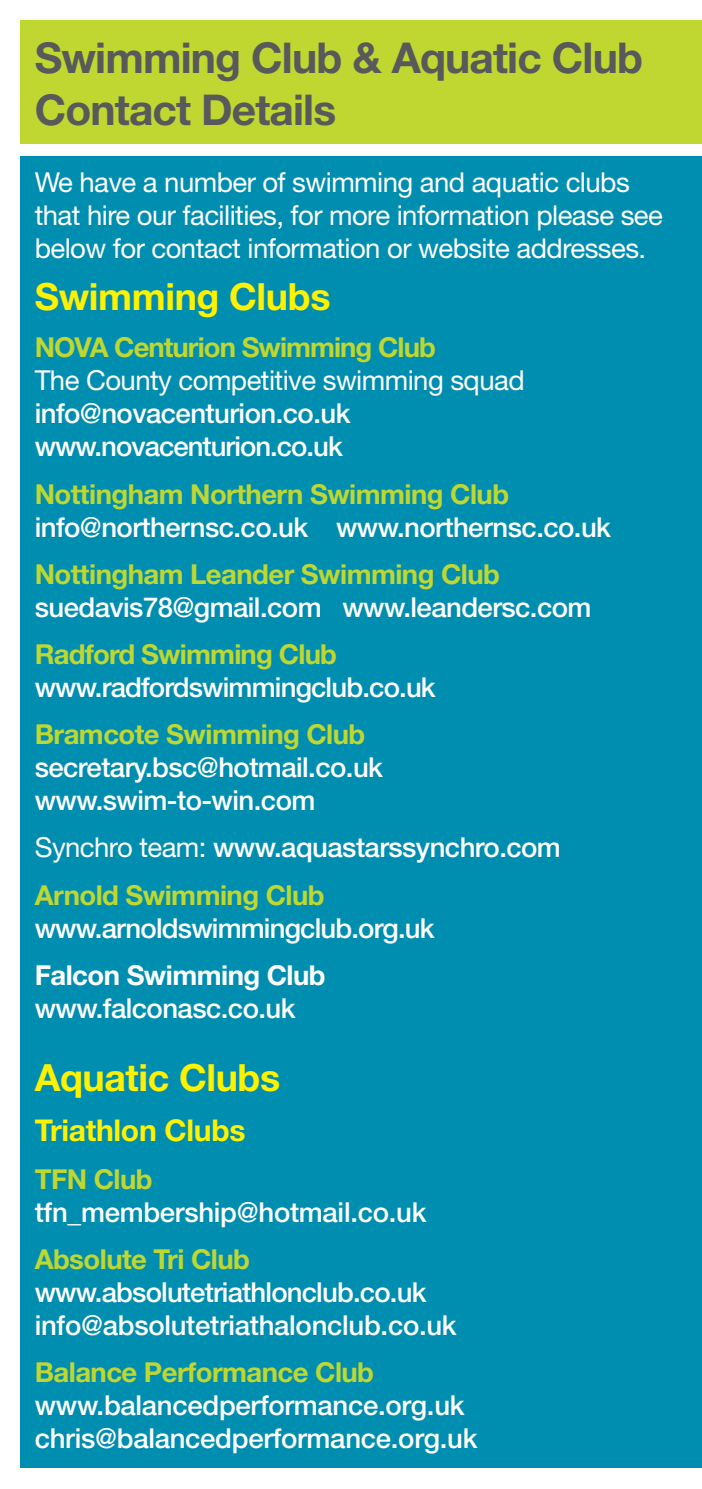
<style>
.page{position:relative;width:702px;height:1489px;background:#fff}
.page>*{position:absolute;margin:0;border:0;box-sizing:border-box;transform-origin:0 0}
.t1{font:700 42.5px/51px "Helvetica Neue";letter-spacing:-.02em;color:#58595b}
.t2{font:700 37.5px "Helvetica Neue";letter-spacing:-.01em;color:#fff200}
.t3{font:700 30px "Helvetica Neue";letter-spacing:-.01em;color:#fff200}
.t4{font:500 27.5px/33px "Helvetica Neue";letter-spacing:-.02em;color:#fff}
.t5{font:700 27.5px "Helvetica Neue";letter-spacing:-.02em;color:#bfd730}
.t6{font:27.5px/33px "Helvetica Neue";letter-spacing:-.02em;color:#fff}
.t7{font:700 27.5px "Helvetica Neue";letter-spacing:-.02em;color:#fff}
.s1{font-weight:400}
.s2{font-weight:700;color:#bfd730}
</style>
<div class="page">
<div style="left:21px;top:156px;width:681px;height:1311px;background:#008eb0"></div>
<div style="left:21px;top:21px;width:681px;height:123px;background:#bfd730"></div>
<h1 class="t1" style="left:35px;top:32px;width:609px">Swimming Club &amp; Aquatic Club<br>Contact Details</h1>
<p class="t6" style="left:35px;top:165px;width:629px">We have a number of swimming and aquatic clubs that hire our facilities, for more information please see below for contact information or website addresses.</p>
<h2 class="t2" style="left:35px;top:273px;width:297px">Swimming Clubs</h2>
<p class="t5" style="left:35px;top:330px;width:402px">NOVA Centurion Swimming Club</p>
<p class="t6" style="left:35px;top:363px;width:491px">The County competitive swimming squad</p>
<p class="t4" style="left:35px;top:397px;width:317px">info@novacenturion.co.uk www.novacenturion.co.uk</p>
<p class="t5" style="left:35px;top:476px;width:476px">Nottingham Northern Swimming Club</p>
<p class="t4" style="left:35px;top:510px;width:578px">info@northernsc.co.uk www.northernsc.co.uk</p>
<p class="t5" style="left:35px;top:557px;width:467px">Nottingham Leander Swimming Club</p>
<p class="t4" style="left:35px;top:590px;width:558px">suedavis78@gmail.com www.leandersc.com</p>
<p class="t5" style="left:35px;top:637px;width:304px">Radford Swimming Club</p>
<p class="t4" style="left:35px;top:670px;width:402px">www.radfordswimmingclub.co.uk</p>
<p class="t5" style="left:35px;top:717px;width:332px">Bramcote Swimming Club</p>
<p class="t4" style="left:35px;top:750px;width:350px">secretary.bsc@hotmail.co.uk www.swim-to-win.com</p>
<p class="t4" style="left:35px;top:823px;width:527px;line-height:47.2px"><span class="s1">Synchro team:</span> www.aquastarssynchro.com<br><span class="s2">Arnold Swimming Club</span></p>
<p class="t4" style="left:35px;top:910px;width:401px">www.arnoldswimmingclub.org.uk</p>
<p class="t7" style="left:35px;top:957px;width:292px">Falcon Swimming Club</p>
<p class="t4" style="left:35px;top:991px;width:262px">www.falconasc.co.uk</p>
<h2 class="t2" style="left:35px;top:1054px;width:247px">Aquatic Clubs</h2>
<p class="t3" style="left:35px;top:1112px;width:212px">Triathlon Clubs</p>
<p class="t5" style="left:35px;top:1161px;width:119px">TFN Club</p>
<p class="t4" style="left:35px;top:1194px;width:393px">tfn_membership@hotmail.co.uk</p>
<p class="t5" style="left:35px;top:1241px;width:217px">Absolute Tri Club</p>
<p class="t4" style="left:35px;top:1275px;width:423px">www.absolutetriathlonclub.co.uk info@absolutetriathalonclub.co.uk</p>
<p class="t5" style="left:35px;top:1354px;width:341px">Balance Performance Club</p>
<p class="t4" style="left:35px;top:1388px;width:444px">www.balancedperformance.org.uk chris@balancedperformance.org.uk</p>
</div>
